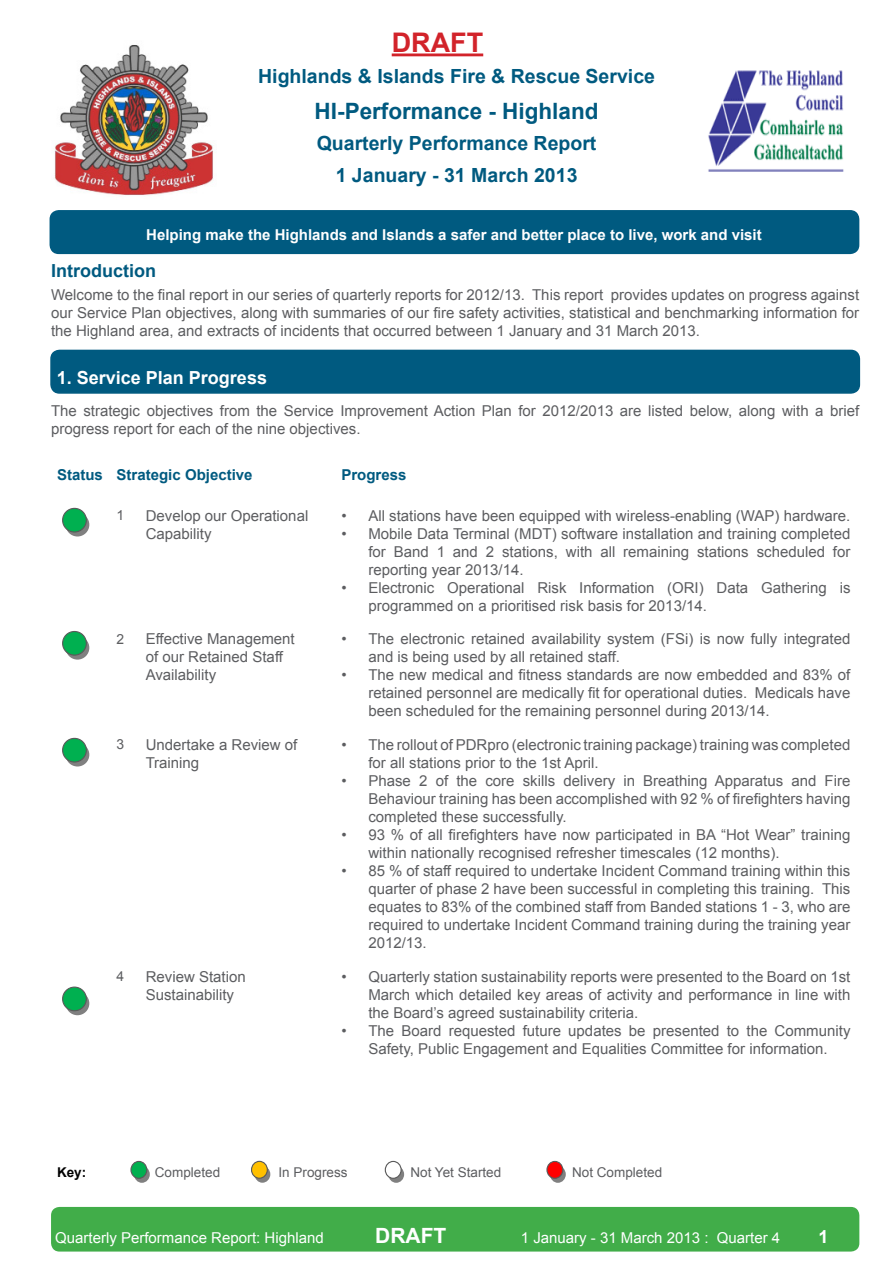
<style>
.page{position:relative;width:893px;height:1263px;background:#fff}
.page>*{position:absolute;margin:0;border:0;box-sizing:border-box;transform-origin:0 0}
.t1{font:700 27px "Arial";color:#d2232a}
.t2{font:700 22.5px "Arial";color:#005a80}
.t3{font:700 21px "Arial";color:#fff}
.t4{font:700 19.5px/32px "Arial";color:#005a80;text-align:center}
.t5{font:700 18px "Arial";color:#fff}
.t6{font:700 18px "Arial";color:#005a80}
.t7{font:15px/18px "Arial";color:#5c5d60}
.t8{font:700 15px "Arial";color:#fff}
.t9{font:15px "Arial";color:#fff}
.t10{font:700 15px "Arial";color:#005a80}
.t11{font:13.8px "Arial";color:#5c5d60}
.t12{font:13.5px "Arial";color:#5c5d60}
.t13{font:700 13.5px "Arial";color:#000}
</style>
<div class="page">
<div style="left:51px;top:1207px;width:808px;height:45px;background:#41ad49;border-radius:9px"></div>
<div style="left:50px;top:211px;width:808px;height:42px;background:#005a80;border-radius:9px"></div>
<div style="left:50px;top:210px;width:809px;height:44px;border:1px solid #005a80;border-radius:9px"></div>
<img style="left:54px;top:45px;width:160px;height:151px">
<div style="left:51px;top:350px;width:808px;height:43px;background:#005a80;border-radius:9px"></div>
<div style="left:50px;top:350px;width:810px;height:44px;border:1px solid #005a80;border-radius:9px"></div>
<svg style="left:66px;top:513px;width:23px;height:24px"></svg>
<div style="left:63px;top:508px;width:23px;height:24px;background:#00b050;border-radius:50%"></div>
<div style="left:62px;top:508px;width:25px;height:25px;border:1px solid #5a5a5a;border-radius:50%"></div>
<svg style="left:134px;top:1166px;width:16px;height:17px"></svg>
<div style="left:131px;top:1161px;width:16px;height:17px;background:#00b050;border-radius:50%"></div>
<div style="left:130px;top:1161px;width:17px;height:18px;border:1px solid #5a5a5a;border-radius:50%"></div>
<svg style="left:254px;top:1166px;width:16px;height:17px"></svg>
<div style="left:251px;top:1161px;width:16px;height:17px;background:#ffc000;border-radius:50%"></div>
<div style="left:251px;top:1161px;width:17px;height:18px;border:1px solid #5a5a5a;border-radius:50%"></div>
<svg style="left:388px;top:1166px;width:16px;height:17px"></svg>
<div style="left:385px;top:1161px;width:16px;height:17px;background:#fff;border-radius:50%"></div>
<div style="left:385px;top:1161px;width:16px;height:18px;border:1px solid #5a5a5a;border-radius:50%"></div>
<svg style="left:550px;top:1166px;width:15px;height:17px"></svg>
<div style="left:547px;top:1161px;width:15px;height:17px;background:#f00;border-radius:50%"></div>
<div style="left:546px;top:1161px;width:17px;height:18px;border:1px solid #5a5a5a;border-radius:50%"></div>
<img style="left:708px;top:70px;width:136px;height:102px">
<div style="left:66px;top:992px;width:23px;height:23px;background:#808080;border-radius:50%"></div>
<div style="left:63px;top:987px;width:23px;height:24px;background:#00b050;border-radius:50%"></div>
<div style="left:62px;top:987px;width:25px;height:24px;border:1px solid #5a5a5a;border-radius:50%"></div>
<hr style="left:392px;top:54px;width:91px;height:2px;background:#d2232a">
<svg style="left:66px;top:743px;width:23px;height:24px"></svg>
<div style="left:63px;top:738px;width:23px;height:24px;background:#00b050;border-radius:50%"></div>
<div style="left:62px;top:738px;width:25px;height:25px;border:1px solid #5a5a5a;border-radius:50%"></div>
<svg style="left:66px;top:636px;width:23px;height:24px"></svg>
<div style="left:63px;top:631px;width:23px;height:24px;background:#00b050;border-radius:50%"></div>
<div style="left:62px;top:631px;width:25px;height:25px;border:1px solid #5a5a5a;border-radius:50%"></div>
<h1 class="t1" style="left:392px;top:32px;width:93px">DRAFT</h1>
<h3 class="t4" style="left:258px;top:62px;width:398px">Highlands &amp; Islands Fire &amp; Rescue Service</h3>
<h2 class="t2" style="left:314px;top:102px;width:285px">HI-Performance - Highland</h2>
<h3 class="t4" style="left:317px;top:129px;width:281px">Quarterly Performance Report<br>1 January - 31 March 2013</h3>
<p class="t8" style="left:146px;top:230px;width:617px">Helping make the Highlands and Islands a safer and better place to live, work and visit</p>
<p class="t6" style="left:51px;top:264px;width:106px">Introduction</p>
<p class="t7" style="left:51px;top:287px;width:809px;text-align:justify">Welcome to the final report in our series of quarterly reports for 2012/13. This report provides updates on progress against our Service Plan objectives, along with summaries of our fire safety activities, statistical and benchmarking information for the Highland area, and extracts of incidents that occurred between 1 January and 31 March 2013.</p>
<p class="t5" style="left:57px;top:371px;width:212px">1. Service Plan Progress</p>
<p class="t7" style="left:51px;top:403px;width:809px">The strategic objectives from the Service Improvement Action Plan for 2012/2013 are listed below, along with a brief progress report for each of the nine objectives.</p>
<p class="t10" style="left:57px;top:469px;width:197px">Status Strategic Objective</p>
<p class="t10" style="left:341px;top:469px;width:67px">Progress</p>
<p class="t11" style="left:117px;top:510px;width:9px">1</p>
<p class="t7" style="left:146px;top:508px;width:164px">Develop our Operational<br>Capability</p>
<p class="t7" style="left:341px;top:508px;width:510px">• All stations have been equipped with wireless-enabling (WAP) hardware.</p>
<p class="t7" style="left:368px;top:526px;width:483px;text-align:justify;text-indent:-27px">• Mobile Data Terminal (MDT) software installation and training completed for Band 1 and 2 stations, with all remaining stations scheduled for reporting year 2013/14.</p>
<p class="t7" style="left:368px;top:580px;width:483px;text-indent:-27px">• Electronic Operational Risk Information (ORI) Data Gathering is programmed on a prioritised risk basis for 2013/14.</p>
<p class="t11" style="left:117px;top:634px;width:9px">2</p>
<p class="t7" style="left:146px;top:632px;width:150px">Effective Management of our Retained Staff<br>Availability</p>
<p class="t7" style="left:368px;top:632px;width:483px;text-indent:-27px">• The electronic retained availability system (FSi) is now fully integrated and is being used by all retained staff.</p>
<p class="t7" style="left:368px;top:668px;width:483px;text-align:justify;text-indent:-27px">• The new medical and fitness standards are now embedded and 83% of retained personnel are medically fit for operational duties. Medicals have been scheduled for the remaining personnel during 2013/14.</p>
<p class="t11" style="left:117px;top:739px;width:9px">3</p>
<p class="t7" style="left:146px;top:737px;width:153px">Undertake a Review of<br>Training</p>
<p class="t7" style="left:368px;top:737px;width:483px;text-indent:-27px">• The rollout of PDRpro (electronic training package) training was completed for all stations prior to the 1st April.</p>
<p class="t7" style="left:368px;top:773px;width:483px;text-align:justify;text-indent:-27px">• Phase 2 of the core skills delivery in Breathing Apparatus and Fire Behaviour training has been accomplished with 92 % of firefighters having completed these successfully.</p>
<p class="t7" style="left:368px;top:827px;width:483px;text-indent:-27px">• 93 % of all firefighters have now participated in BA “Hot Wear” training within nationally recognised refresher timescales (12 months).</p>
<p class="t7" style="left:368px;top:863px;width:483px;text-align:justify;text-indent:-27px">• 85 % of staff required to undertake Incident Command training within this quarter of phase 2 have been successful in completing this training. This equates to 83% of the combined staff from Banded stations 1 - 3, who are required to undertake Incident Command training during the training year 2012/13.</p>
<p class="t11" style="left:117px;top:971px;width:9px">4</p>
<p class="t7" style="left:146px;top:969px;width:102px">Review Station<br>Sustainability</p>
<p class="t7" style="left:368px;top:969px;width:483px;text-align:justify;text-indent:-27px">• Quarterly station sustainability reports were presented to the Board on 1st March which detailed key areas of activity and performance in line with the Board’s agreed sustainability criteria.</p>
<p class="t7" style="left:341px;top:1023px;width:510px;text-align:center">• The Board requested future updates be presented to the Community<br>Safety, Public Engagement and Equalities Committee for information.</p>
<p class="t13" style="left:57px;top:1168px;width:31px">Key:</p>
<p class="t12" style="left:155px;top:1168px;width:67px">Completed</p>
<p class="t12" style="left:278px;top:1168px;width:71px">In Progress</p>
<p class="t12" style="left:410px;top:1168px;width:92px">Not Yet Started</p>
<p class="t12" style="left:572px;top:1168px;width:92px">Not Completed</p>
<p class="t9" style="left:55px;top:1232px;width:270px">Quarterly Performance Report: Highland</p>
<h3 class="t3" style="left:375px;top:1228px;width:73px">DRAFT</h3>
<p class="t9" style="left:521px;top:1232px;width:261px">1 January - 31 March 2013 : Quarter 4</p>
<p class="t5" style="left:818px;top:1230px;width:12px">1</p>
</div>
